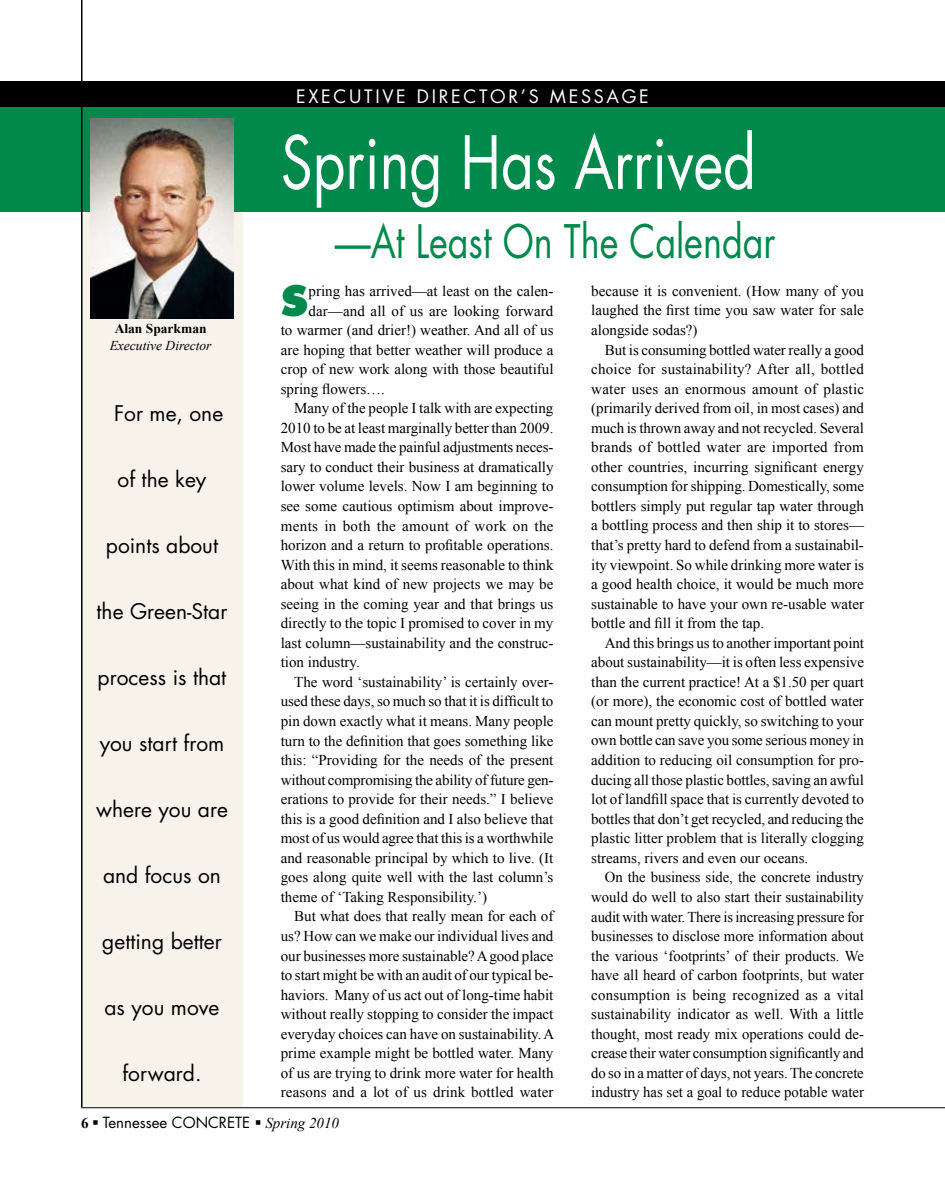
<style>
.page{position:relative;width:945px;height:1188px;background:#fff}
.page>*{position:absolute;margin:0;border:0;box-sizing:border-box;transform-origin:0 0}
.t1{font:71.25px "Futura";color:#fff;scale:.8 1}
.t2{font:45px "Futura";color:#00894b;scale:.8 1}
.t3{font:800 40.95px "Futura";color:#00894b}
.t4{font:21px "Futura";color:#000}
.t5{font:18px "Futura";letter-spacing:.15em;color:#fff}
.t6{font:15px/19.5px "Times New Roman";color:#000;text-align:justify}
.t7{font:15px "Times New Roman";letter-spacing:.025em;color:#000}
.t8{font:15px "Futura";color:#000}
.t9{font:italic 13.5px "Times New Roman";color:#000}
.t10{font:700 13.5px "Times New Roman";color:#000}
.s1{font-family:"Times New Roman";font-weight:700}
.s2{font-family:"Times New Roman";font-style:italic}
</style>
<div class="page">
<div style="left:81px;top:213px;width:162px;height:894px;background:#f7f3eb"></div>
<hr style="left:81px;top:1107px;width:864px;height:1px;background:#000">
<div style="left:0;top:81px;width:945px;height:27px;background:#000"></div>
<div style="left:0;top:107px;width:945px;height:105px;background:#00894b"></div>
<hr style="left:81px;top:0;width:1px;height:1107px;background:#000">
<img style="left:90px;top:118px;width:143px;height:200px">
<p class="t5" style="left:296px;top:84px;width:354px">E xec utive Direc tor’s Message</p>
<p class="t10" style="left:115px;top:320px;width:93px">Alan Sparkman</p>
<p class="t9" style="left:110px;top:336px;width:103px">Executive Director</p>
<h3 class="t4" style="left:114px;top:399px;width:111px">For me, one</h3>
<h3 class="t4" style="left:118px;top:465px;width:90px">of the key</h3>
<h3 class="t4" style="left:106px;top:531px;width:114px">points about</h3>
<h3 class="t4" style="left:97px;top:597px;width:132px">the Green-Star</h3>
<h3 class="t4" style="left:98px;top:663px;width:130px">process is that</h3>
<h3 class="t4" style="left:100px;top:729px;width:126px">you start from</h3>
<h3 class="t4" style="left:96px;top:795px;width:133px">where you are</h3>
<h3 class="t4" style="left:103px;top:861px;width:119px">and focus on</h3>
<h3 class="t4" style="left:102px;top:927px;width:121px">getting better</h3>
<h3 class="t4" style="left:105px;top:993px;width:116px">as you move</h3>
<h3 class="t4" style="left:122px;top:1059px;width:81px">forward.</h3>
<h1 class="t1" style="left:281px;top:114px;width:596px">Spring H as Arrived</h1>
<h2 class="t2" style="left:335px;top:210px;width:553px">—At Least On The Calendar</h2>
<h3 class="t3" style="left:281px;top:275px;width:27px">S</h3>
<p class="t6" style="left:309px;top:281px;width:246px">pring has arrived—at least on the calen-</p>
<p class="t6" style="left:309px;top:301px;width:246px">dar—and all of us are looking forward</p>
<p class="t6" style="left:281px;top:320px;width:274px">to warmer (and drier!) weather. And all of us</p>
<p class="t6" style="left:281px;top:340px;width:274px">are hoping that better weather will produce a</p>
<p class="t6" style="left:281px;top:359px;width:274px">crop of new work along with those beautiful</p>
<p class="t6" style="left:281px;top:379px;width:106px">spring flowers….</p>
<p class="t6" style="left:294px;top:398px;width:261px">Many of the people I talk with are expecting</p>
<p class="t6" style="left:281px;top:418px;width:274px">2010 to be at least marginally better than 2009.</p>
<p class="t6" style="left:281px;top:437px;width:274px">Most have made the painful adjustments neces-</p>
<p class="t6" style="left:281px;top:457px;width:274px">sary to conduct their business at dramatically</p>
<p class="t6" style="left:281px;top:476px;width:274px">lower volume levels. Now I am beginning to</p>
<p class="t6" style="left:281px;top:496px;width:274px">see some cautious optimism about improve-</p>
<p class="t7" style="left:281px;top:515px;width:274px">ments in both the amount of work on the</p>
<p class="t6" style="left:281px;top:535px;width:274px">horizon and a return to profitable operations.</p>
<p class="t6" style="left:281px;top:555px;width:274px">With this in mind, it seems reasonable to think</p>
<p class="t6" style="left:281px;top:574px;width:274px">about what kind of new projects we may be</p>
<p class="t6" style="left:281px;top:594px;width:274px">seeing in the coming year and that brings us</p>
<p class="t6" style="left:281px;top:613px;width:274px">directly to the topic I promised to cover in my</p>
<p class="t6" style="left:281px;top:633px;width:274px">last column—sustainability and the construc-</p>
<p class="t6" style="left:281px;top:652px;width:81px">tion industry.</p>
<p class="t6" style="left:294px;top:672px;width:261px">The word ‘sustainability’ is certainly over-</p>
<p class="t6" style="left:281px;top:691px;width:274px">used these days, so much so that it is difficult to</p>
<p class="t6" style="left:281px;top:711px;width:274px">pin down exactly what it means. Many people</p>
<p class="t6" style="left:281px;top:731px;width:274px">turn to the definition that goes something like</p>
<p class="t6" style="left:281px;top:750px;width:274px">this: “Providing for the needs of the present</p>
<p class="t6" style="left:281px;top:770px;width:274px">without compromising the ability of future gen-</p>
<p class="t6" style="left:281px;top:789px;width:274px">erations to provide for their needs.” I believe</p>
<p class="t6" style="left:281px;top:809px;width:274px">this is a good definition and I also believe that</p>
<p class="t6" style="left:281px;top:828px;width:274px">most of us would agree that this is a worthwhile</p>
<p class="t6" style="left:281px;top:848px;width:274px">and reasonable principal by which to live. (It</p>
<p class="t6" style="left:281px;top:867px;width:274px">goes along quite well with the last column’s</p>
<p class="t6" style="left:281px;top:887px;width:208px">theme of ‘Taking Responsibility.’)</p>
<p class="t6" style="left:294px;top:906px;width:261px">But what does that really mean for each of</p>
<p class="t6" style="left:281px;top:926px;width:274px">us? How can we make our individual lives and</p>
<p class="t6" style="left:281px;top:946px;width:274px">our businesses more sustainable? A good place</p>
<p class="t6" style="left:281px;top:965px;width:274px">to start might be with an audit of our typical be-</p>
<p class="t6" style="left:281px;top:985px;width:274px">haviors. Many of us act out of long-time habit</p>
<p class="t6" style="left:281px;top:1004px;width:274px">without really stopping to consider the impact</p>
<p class="t6" style="left:281px;top:1024px;width:275px">everyday choices can have on sustainability. A</p>
<p class="t6" style="left:281px;top:1043px;width:274px">prime example might be bottled water. Many</p>
<p class="t6" style="left:281px;top:1063px;width:274px">of us are trying to drink more water for health</p>
<p class="t6" style="left:281px;top:1082px;width:274px">reasons and a lot of us drink bottled water</p>
<p class="t6" style="left:591px;top:281px;width:274px">because it is convenient. (How many of you laughed the first time you saw water for sale alongside sodas?)</p>
<p class="t6" style="left:591px;top:340px;width:274px;text-indent:14px">But is consuming bottled water really a good choice for sustainability? After all, bottled water uses an enormous amount of plastic (primarily derived from oil, in most cases) and much is thrown away and not recycled. Several brands of bottled water are imported from other countries, incurring significant energy consumption for shipping. Domestically, some bottlers simply put regular tap water through a bottling process and then ship it to stores— that’s pretty hard to defend from a sustainabil&shy;ity viewpoint. So while drinking more water is a good health choice, it would be much more sustainable to have your own re-usable water bottle and fill it from the tap.</p>
<p class="t6" style="left:591px;top:633px;width:274px;text-indent:14px">And this brings us to another important point about sustainability—it is often less expensive than the current practice! At a $1.50 per quart (or more), the economic cost of bottled water can mount pretty quickly, so switching to your own bottle can save you some serious money in addition to reducing oil consumption for pro&shy;ducing all those plastic bottles, saving an awful lot of landfill space that is currently devoted to bottles that don’t get recycled, and reducing the plastic litter problem that is literally clogging streams, rivers and even our oceans.</p>
<p class="t6" style="left:591px;top:867px;width:274px;text-indent:13px">On the business side, the concrete industry would do well to also start their sustainability audit with water. There is increasing pressure for businesses to disclose more information about the various ‘footprints’ of their products. We have all heard of carbon footprints, but water consumption is being recognized as a vital sustainability indicator as well. With a little thought, most ready mix operations could de&shy;crease their water consumption significantly and do so in a matter of days, not years. The concrete industry has set a goal to reduce potable water</p>
<p class="t8" style="left:81px;top:1112px;width:260px"><span class="s1">6</span> ▪ Tennessee Conc retE ▪ <span class="s2">Spring 2010</span></p>
</div>
